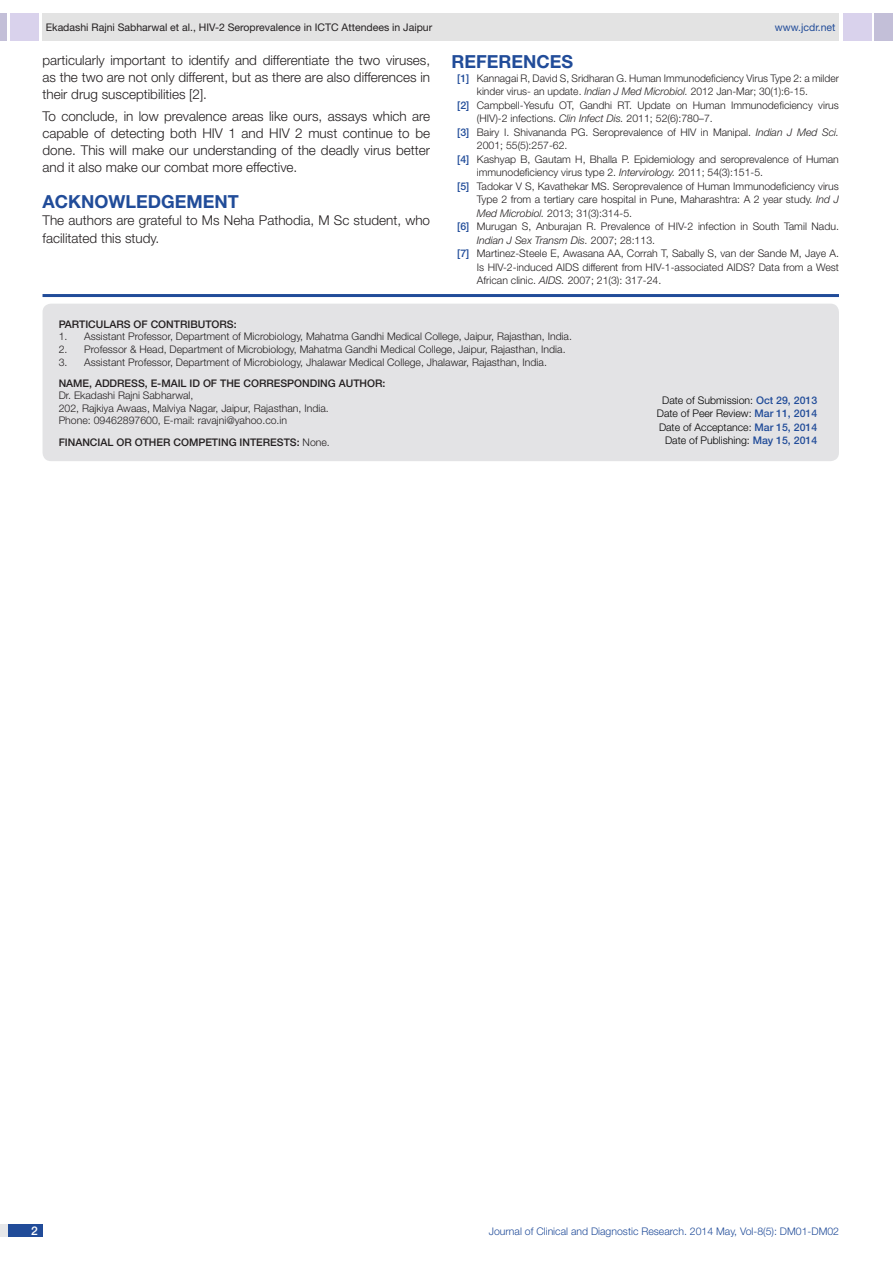
<style>
.page{position:relative;width:893px;height:1263px;background:#fff}
.page>*{position:absolute;margin:0;border:0;box-sizing:border-box;transform-origin:0 0}
.Level_1{font:700 18px "Helvetica Neue";color:#214c99}
.Body_text{font:300 13.5px/17.2px "Helvetica Neue";color:#231f20;text-align:justify}
.t1{font:500 12px "Helvetica Neue";color:#fff}
.con_particulars{font:300 10.5px "Helvetica Neue";color:#231f20}
.t2{font:300 10.5px/13.5px "Helvetica Neue";color:#000;text-align:center}
.con_particulars-2{font:500 10.5px "Helvetica Neue";color:#231f20}
.t3{font:10.5px "Helvetica Neue";color:#231f20}
.t4{font:300 10.5px "Helvetica Neue";color:#214c99}
.Body_text-2{font:500 10.5px "Helvetica Neue";color:#231f20}
.t5{font:italic 300 10.5px "Helvetica Neue";color:#231f20}
.t6{font:10.5px "Helvetica Neue";color:#214c99}
.s1{font-weight:500;color:#214c99}
.s2{font-style:italic}
.s3{font-style:normal}
.s4{font-weight:300}
</style>
<div class="page">
<div style="left:0;top:13px;width:7px;height:28px;background:#c3bfd8"></div>
<div style="left:10px;top:13px;width:29px;height:28px;background:#d9d2ec"></div>
<div style="left:43px;top:13px;width:796px;height:28px;background:#e3e3e3"></div>
<div style="left:875px;top:13px;width:18px;height:28px;background:#c3bfd8"></div>
<div style="left:843px;top:13px;width:29px;height:28px;background:#d9d2ec"></div>
<div style="left:0;top:1224px;width:43px;height:13px;background:#e6e7e9"></div>
<div style="left:8px;top:1224px;width:35px;height:13px;background:#214c99"></div>
<hr style="left:43px;top:294px;width:796px;height:3px;background:#214c99">
<div style="left:43px;top:304px;width:796px;height:157px;background:#e3e3e5;border-radius:9px"></div>
<p class="t3" style="left:46px;top:21px;width:388px">Ekadashi Rajni Sabharwal et al., HIV-2 Seroprevalence in ICTC Attendees in Jaipur</p>
<p class="t6" style="left:775px;top:21px;width:62px">www.jcdr.net</p>
<p class="Body_text" style="left:43px;top:51px;width:389px">particularly important to identify and differentiate the two viruses, as the two are not only different, but as there are also differences in their drug susceptibilities [2].</p>
<p class="Body_text" style="left:43px;top:107px;width:389px">To conclude, in low prevalence areas like ours, assays which are capable of detecting both HIV 1 and HIV 2 must continue to be done. This will make our understanding of the deadly virus better and it also make our combat more effective.</p>
<p class="Level_1" style="left:43px;top:191px;width:173px">ACKNOWLEDGEMENT</p>
<p class="Body_text" style="left:43px;top:212px;width:389px">The authors are grateful to Ms Neha Pathodia, M Sc student, who facilitated this study.</p>
<p class="Level_1" style="left:451px;top:51px;width:122px">REFERENCES</p>
<p class="con_particulars" style="left:457px;top:71px;width:383px"><span class="s1">[1]</span> Kannagai R, David S, Sridharan G. Human Immunodeficiency Virus Type 2: a milder</p>
<p class="con_particulars" style="left:477px;top:85px;width:333px">kinder virus- an update. <span class="s2">Indian J Med Microbiol.</span> 2012 Jan-Mar; 30(1):6-15.</p>
<p class="con_particulars" style="left:457px;top:98px;width:383px"><span class="s1">[2]</span> Campbell-Yesufu OT, Gandhi RT. Update on Human Immunodeficiency virus</p>
<p class="con_particulars" style="left:477px;top:112px;width:237px">(HIV)-2 infections. <span class="s2">Clin Infect Dis.</span> 2011; 52(6):780–7.</p>
<p class="con_particulars" style="left:457px;top:125px;width:383px"><span class="s1">[3]</span> Bairy I. Shivananda PG. Seroprevalence of HIV in Manipal. <span class="s2">Indian J Med Sci.</span></p>
<p class="con_particulars" style="left:477px;top:139px;width:92px">2001; 55(5):257-62.</p>
<p class="con_particulars" style="left:457px;top:152px;width:383px"><span class="s1">[4]</span> Kashyap B, Gautam H, Bhalla P. Epidemiology and seroprevalence of Human</p>
<p class="con_particulars" style="left:477px;top:166px;width:288px">immunodeficiency virus type 2. <span class="s2">Intervirology.</span> 2011; 54(3):151-5.</p>
<p class="con_particulars" style="left:457px;top:179px;width:383px"><span class="s1">[5]</span> Tadokar V S, Kavathekar MS. Seroprevalence of Human Immunodeficiency virus</p>
<p class="con_particulars" style="left:477px;top:193px;width:364px">Type 2 from a tertiary care hospital in Pune, Maharashtra: A 2 year study. <span class="s2">Ind J</span></p>
<p class="con_particulars" style="left:477px;top:206px;width:157px"><span class="s2">Med Microbiol.</span> 2013; 31(3):314-5.</p>
<p class="con_particulars" style="left:457px;top:220px;width:383px"><span class="s1">[6]</span> Murugan S, Anburajan R. Prevalence of HIV-2 infection in South Tamil Nadu.</p>
<p class="t5" style="left:477px;top:234px;width:180px">Indian J Sex Transm Dis. <span class="s3">2007; 28:113.</span></p>
<p class="con_particulars" style="left:457px;top:247px;width:383px"><span class="s1">[7]</span> Martinez-Steele E, Awasana AA, Corrah T, Sabally S, van der Sande M, Jaye A.</p>
<p class="con_particulars" style="left:477px;top:260px;width:364px">Is HIV-2-induced AIDS different from HIV-1-associated AIDS? Data from a West</p>
<p class="con_particulars" style="left:477px;top:274px;width:186px">African clinic. <span class="s2">AIDS.</span> 2007; 21(3): 317-24.</p>
<p class="con_particulars-2" style="left:59px;top:318px;width:179px">PARTICULARS OF CONTRIBUTORS:</p>
<p class="con_particulars" style="left:59px;top:330px;width:515px">1. Assistant Professor, Department of Microbiology, Mahatma Gandhi Medical College, Jaipur, Rajasthan, India.</p>
<p class="con_particulars" style="left:59px;top:343px;width:508px">2. Professor &amp; Head, Department of Microbiology, Mahatma Gandhi Medical College, Jaipur, Rajasthan, India.</p>
<p class="con_particulars" style="left:59px;top:355px;width:490px">3. Assistant Professor, Department of Microbiology, Jhalawar Medical College, Jhalawar, Rajasthan, India.</p>
<p class="con_particulars-2" style="left:59px;top:377px;width:328px">NAME, ADDRESS, E-MAIL ID OF THE CORRESPONDING AUTHOR:</p>
<p class="con_particulars" style="left:59px;top:389px;width:136px">Dr. Ekadashi Rajni Sabharwal,</p>
<p class="con_particulars" style="left:59px;top:402px;width:272px">202, Rajkiya Awaas, Malviya Nagar, Jaipur, Rajasthan, India.</p>
<p class="con_particulars" style="left:59px;top:414px;width:230px">Phone: 09462897600, E-mail: ravajni@yahoo.co.in</p>
<p class="Body_text-2" style="left:59px;top:436px;width:14px">Financial</p>
<p class="Body_text-2" style="left:116px;top:436px;width:215px">OR OTHER COMPETING INTERESTS: <span class="s4">None.</span></p>
<p class="t2" style="left:657px;top:393px;width:162px">Date of Submission: <span class="s1">Oct 29, 2013<br></span>Date of Peer Review: <span class="s1">Mar 11, 2014<br></span>Date of Acceptance: <span class="s1">Mar 15, 2014</span></p>
<p class="t2" style="left:665px;top:433px;width:154px">Date of Publishing: <span class="s1">May 15, 2014</span></p>
<p class="t1" style="left:31px;top:1223px;width:8px">2</p>
<p class="t4" style="left:489px;top:1225px;width:352px">Journal of Clinical and Diagnostic Research. 2014 May, Vol-8(5): DM01-DM02</p>
</div>
